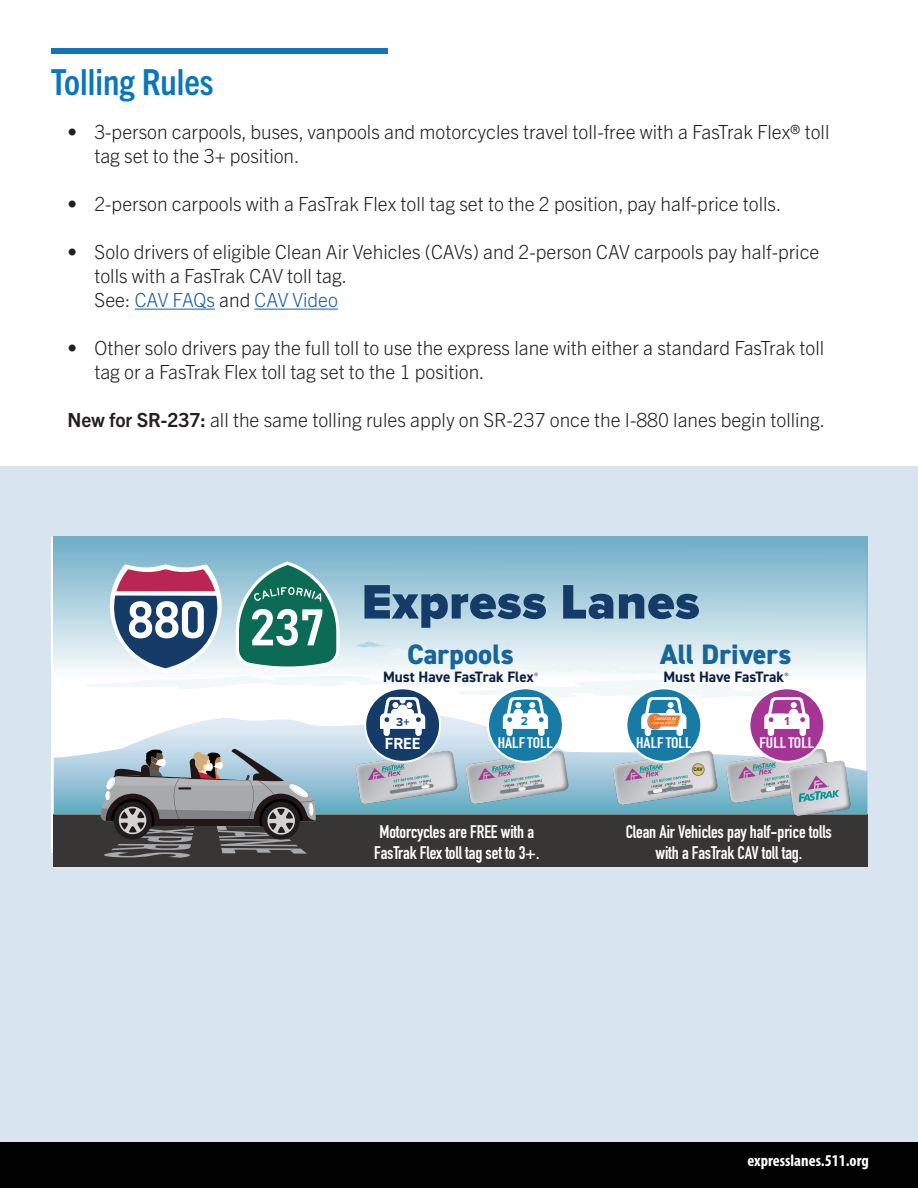
<style>
.page{position:relative;width:918px;height:1188px;background:#fff}
.page>*{position:absolute;margin:0;border:0;box-sizing:border-box;transform-origin:0 0}
.t1{font:900 50.1px "Proxima Nova";letter-spacing:.01em;color:#153b68}
.t2{font:700 condensed 36px "Trade Gothic Next LT Pro";color:#0b76bc}
.t3{font:800 28.2px "DIN2014";letter-spacing:.005em;color:#186598}
.t4{font:300 19.5px/24px "Trade Gothic Next LT Pro";color:#231f20}
.t5{font:700 18px/21px "DIN Condensed";letter-spacing:-.005em;color:#fff}
.t6{font:700 condensed 16.5px "Myriad Pro";color:#fff}
.t7{font:700 16.05px "DIN2014";color:#fff}
.t8{font:700 15.15px "DIN2014";color:#0e1c45}
.t9{font:700 15.15px "DIN Condensed";color:#fff;scale:1.15 1}
.t10{font:700 12px "Proxima Nova";color:#153b68}
.t11{font:700 12px "Proxima Nova";color:#187ba6}
.t12{font:700 12px "Proxima Nova";color:#a53594}
.t13{font:700 5.25px "DIN2014";color:#263537}
.s1{color:#175d9e}
.s2{font-weight:700}
</style>
<div class="page">
<div style="left:0;top:466px;width:918px;height:722px;background:#d8e4f0"></div>
<div style="left:0;top:1142px;width:918px;height:46px;background:#020202"></div>
<div style="left:51px;top:49px;width:336px;height:5px;background:#0f75bc"></div>
<hr style="left:135px;top:309px;width:80px;height:1px;background:#175d9e">
<hr style="left:255px;top:309px;width:83px;height:1px;background:#175d9e">
<svg style="left:53px;top:536px;width:815px;height:278px;background:#99c5d7"></svg>
<img style="left:54px;top:715px;width:814px;height:99px">
<div style="left:53px;top:815px;width:815px;height:52px;background:#383535"></div>
<hr style="left:53px;top:814px;width:815px;height:1px;background:#a8a9ad">
<img style="left:356px;top:749px;width:102px;height:56px">
<svg style="left:408px;top:785px;width:22px;height:6px"></svg>
<img style="left:466px;top:749px;width:103px;height:56px">
<div style="left:365px;top:688px;width:75px;height:74px;background:#153b68;border-radius:50%"></div>
<div style="left:488px;top:688px;width:75px;height:74px;background:#187ba6;border-radius:50%"></div>
<img style="left:613px;top:749px;width:105px;height:57px">
<svg style="left:653px;top:787px;width:22px;height:6px"></svg>
<div style="left:626px;top:688px;width:75px;height:74px;background:#187ba6;border-radius:50%"></div>
<div style="left:692px;top:764px;width:12px;height:12px;background:#d8c565;border-radius:50%"></div>
<div style="left:692px;top:764px;width:12px;height:12px;border:1px solid #808285;border-radius:50%"></div>
<img style="left:726px;top:747px;width:105px;height:57px">
<svg style="left:766px;top:785px;width:21px;height:6px"></svg>
<div style="left:749px;top:688px;width:75px;height:74px;background:#a53594;border-radius:50%"></div>
<img style="left:787px;top:760px;width:67px;height:56px">
<svg style="left:101px;top:746px;width:215px;height:112px"></svg>
<svg style="left:84px;top:562px;width:731px;height:175px"></svg>
<p class="t2" style="left:51px;top:57px;width:164px">Tolling Rules</p>
<p class="t4" style="left:94px;top:119px;width:737px;text-indent:-27px">• 3-person carpools, buses, vanpools and motorcycles travel toll-free with a FasTrak Flex® toll tag set to the 3+ position.</p>
<p class="t4" style="left:67px;top:191px;width:716px">• 2-person carpools with a FasTrak Flex toll tag set to the 2 position, pay half-price tolls.</p>
<p class="t4" style="left:94px;top:239px;width:727px;text-indent:-27px">• Solo drivers of eligible Clean Air Vehicles (CAVs) and 2-person CAV carpools pay half-price tolls with a FasTrak CAV toll tag.<br>See: <span class="s1">CAV FAQs</span> and <span class="s1">CAV Video</span></p>
<p class="t4" style="left:94px;top:335px;width:731px;text-indent:-27px">• Other solo drivers pay the full toll to use the express lane with either a standard FasTrak toll tag or a FasTrak Flex toll tag set to the 1 position.</p>
<p class="t4" style="left:67px;top:407px;width:759px"><span class="s2">New for SR-237:</span> all the same tolling rules apply on SR-237 once the I-880 lanes begin tolling.</p>
<p class="t1" style="left:362px;top:565px;width:339px">Express Lanes</p>
<h1 class="t3" style="left:407px;top:636px;width:108px">Carpools</h1>
<h2 class="t8" style="left:383px;top:667px;width:156px">Must Have FasTrak Flex<sup>®</sup></h2>
<h1 class="t3" style="left:660px;top:636px;width:133px">All Drivers</h1>
<h2 class="t8" style="left:663px;top:667px;width:126px">Must Have FasTrak<sup>®</sup></h2>
<p class="t10" style="left:396px;top:713px;width:15px">3+</p>
<p class="t11" style="left:521px;top:712px;width:9px">2</p>
<p class="t12" style="left:784px;top:712px;width:6px">1</p>
<h2 class="t7" style="left:385px;top:733px;width:37px">FREE</h2>
<h2 class="t9" style="left:498px;top:734px;width:50px">HALF TOLL</h2>
<h2 class="t9" style="left:636px;top:734px;width:50px">HALF TOLL</h2>
<h2 class="t9" style="left:760px;top:734px;width:49px">FULL TOLL</h2>
<p class="t13" style="left:693px;top:766px;width:11px">CAV</p>
<h2 class="t5" style="left:374px;top:821px;width:167px">Motorcycles are FREE with a<br>FasTrak Flex toll tag set to 3+.</h2>
<h2 class="t5" style="left:626px;top:821px;width:208px">Clean Air Vehicles pay half-price tolls</h2>
<h2 class="t5" style="left:655px;top:842px;width:148px">with a FasTrak CAV toll tag.</h2>
<p class="t6" style="left:748px;top:1150px;width:123px">expresslanes.511.org</p>
</div>
